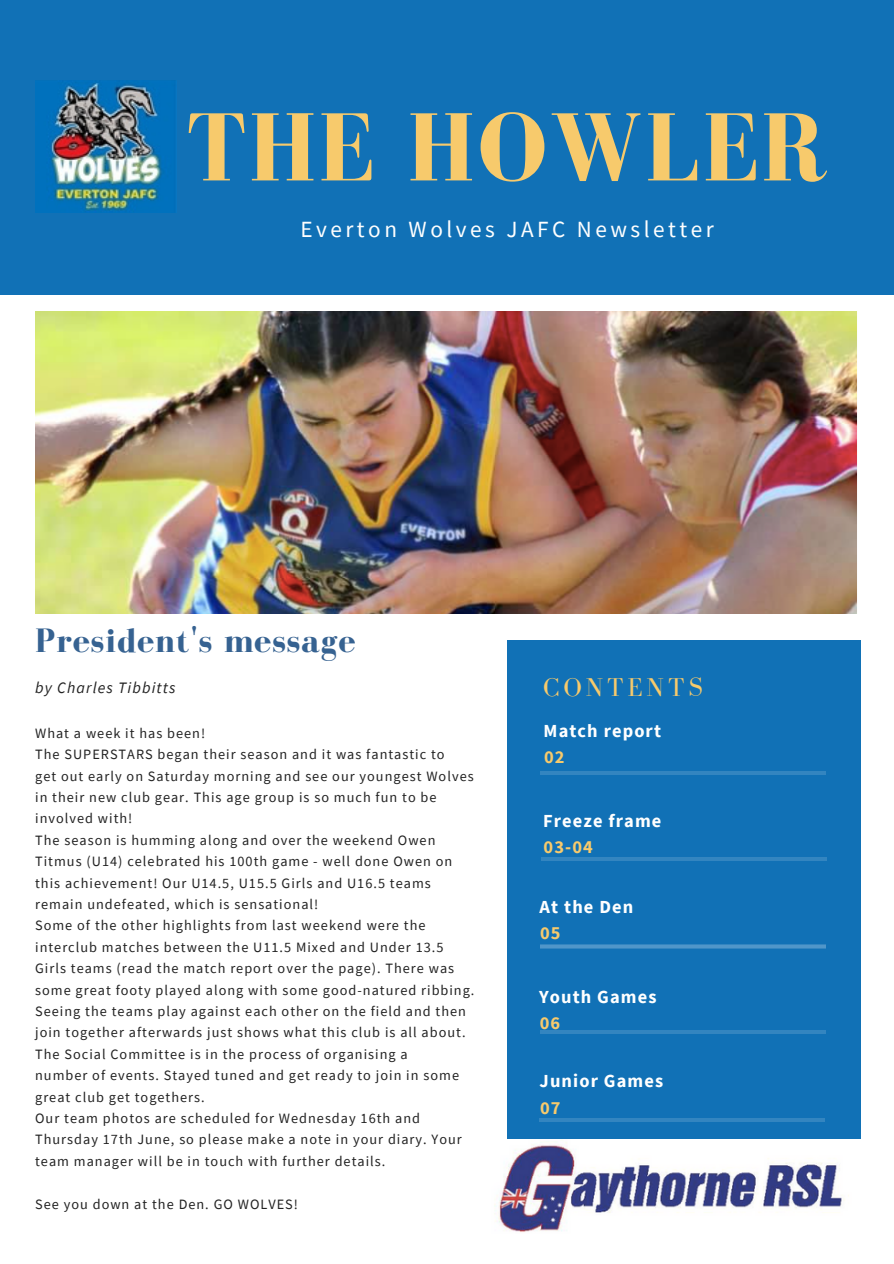
<style>
.page{position:relative;width:894px;height:1264px;background:#fff}
.page>*{position:absolute;margin:0;border:0;box-sizing:border-box;transform-origin:0 0}
.t1{font:700 99.3px "Bodoni FLF";letter-spacing:.02em;color:#f7ca6c}
.t2{font:700 34.8px "Bodoni FLF";letter-spacing:.03em;color:#366291}
.t3{font:26.55px "Bodoni FLF";letter-spacing:.15em;color:#f7ca6c}
.t4{font:23.25px "Source Sans Pro";letter-spacing:.15em;color:#fff}
.t5{font:700 18.3px "Source Sans Pro";letter-spacing:.06em;color:#fff}
.t6{font:700 18.3px "Source Sans Pro";letter-spacing:.06em;color:#f7ca6c}
.t7{font:italic 15.9px "Source Sans Pro";letter-spacing:.07em;color:#222}
.t8{font:14.25px/21.5px "Source Sans Pro";letter-spacing:.07em;color:#222}
</style>
<div class="page">
<div style="left:0;top:0;width:893px;height:294px;background:#1171b6"></div>
<div style="left:507px;top:640px;width:353px;height:585px;background:#1171b6"></div>
<hr style="left:540px;top:944px;width:285px;height:3px;background:#fff">
<hr style="left:540px;top:771px;width:285px;height:3px;background:#fff">
<img style="left:35px;top:311px;width:822px;height:302px">
<img style="left:494px;top:1138px;width:367px;height:94px">
<img style="left:35px;top:81px;width:141px;height:132px">
<hr style="left:541px;top:857px;width:285px;height:3px;background:#fff">
<svg style="left:539px;top:1118px;width:285px;height:3px"></svg>
<svg style="left:540px;top:945px;width:285px;height:4px"></svg>
<svg style="left:540px;top:1030px;width:285px;height:3px"></svg>
<p class="t1" style="left:186px;top:94px;width:643px">THE HOWLER</p>
<p class="t4" style="left:300px;top:214px;width:414px">Everton Wolves JAFC Newsletter</p>
<p class="t2" style="left:35px;top:621px;width:322px">President's message</p>
<p class="t7" style="left:35px;top:677px;width:142px">by Charles Tibbitts</p>
<p class="t8" style="left:35px;top:722px;width:171px">What a week it has been!</p>
<p class="t8" style="left:35px;top:743px;width:411px">The SUPERSTARS began their season and it was fantastic to</p>
<p class="t8" style="left:35px;top:764px;width:440px">get out early on Saturday morning and see our youngest Wolves in their new club gear. This age group is so much fun to be involved with!</p>
<p class="t8" style="left:35px;top:829px;width:418px">The season is humming along and over the weekend Owen Titmus (U14) celebrated his 100th game - well done Owen on this achievement! Our U14.5, U15.5 Girls and U16.5 teams remain undefeated, which is sensational!</p>
<p class="t8" style="left:35px;top:914px;width:440px">Some of the other highlights from last weekend were the interclub matches between the U11.5 Mixed and Under 13.5<br>Girls teams (read the match report over the page). There was some great footy played along with some good-natured ribbing.<br>Seeing the teams play against each other on the field and then join together afterwards just shows what this club is all about.</p>
<p class="t8" style="left:35px;top:1043px;width:374px">The Social Committee is in the process of organising a</p>
<p class="t8" style="left:35px;top:1064px;width:425px">number of events. Stayed tuned and get ready to join in some great club get togethers.</p>
<p class="t8" style="left:35px;top:1107px;width:428px">Our team photos are scheduled for Wednesday 16th and<br>Thursday 17th June, so please make a note in your diary. Your team manager will be in touch with further details.</p>
<p class="t8" style="left:35px;top:1192px;width:264px">See you down at the Den. GO WOLVES!</p>
<p class="t3" style="left:543px;top:672px;width:161px">CONTENTS</p>
<p class="t5" style="left:543px;top:719px;width:119px">Match report</p>
<p class="t6" style="left:544px;top:745px;width:22px">02</p>
<p class="t5" style="left:543px;top:809px;width:120px">Freeze frame</p>
<p class="t6" style="left:543px;top:835px;width:51px">03-04</p>
<p class="t5" style="left:539px;top:894px;width:95px">At the Den</p>
<p class="t6" style="left:540px;top:920px;width:22px">05</p>
<p class="t5" style="left:539px;top:984px;width:119px">Youth Games</p>
<p class="t6" style="left:539px;top:1010px;width:22px">06</p>
<p class="t5" style="left:539px;top:1069px;width:125px">Junior Games</p>
<p class="t6" style="left:540px;top:1095px;width:22px">07</p>
</div>
